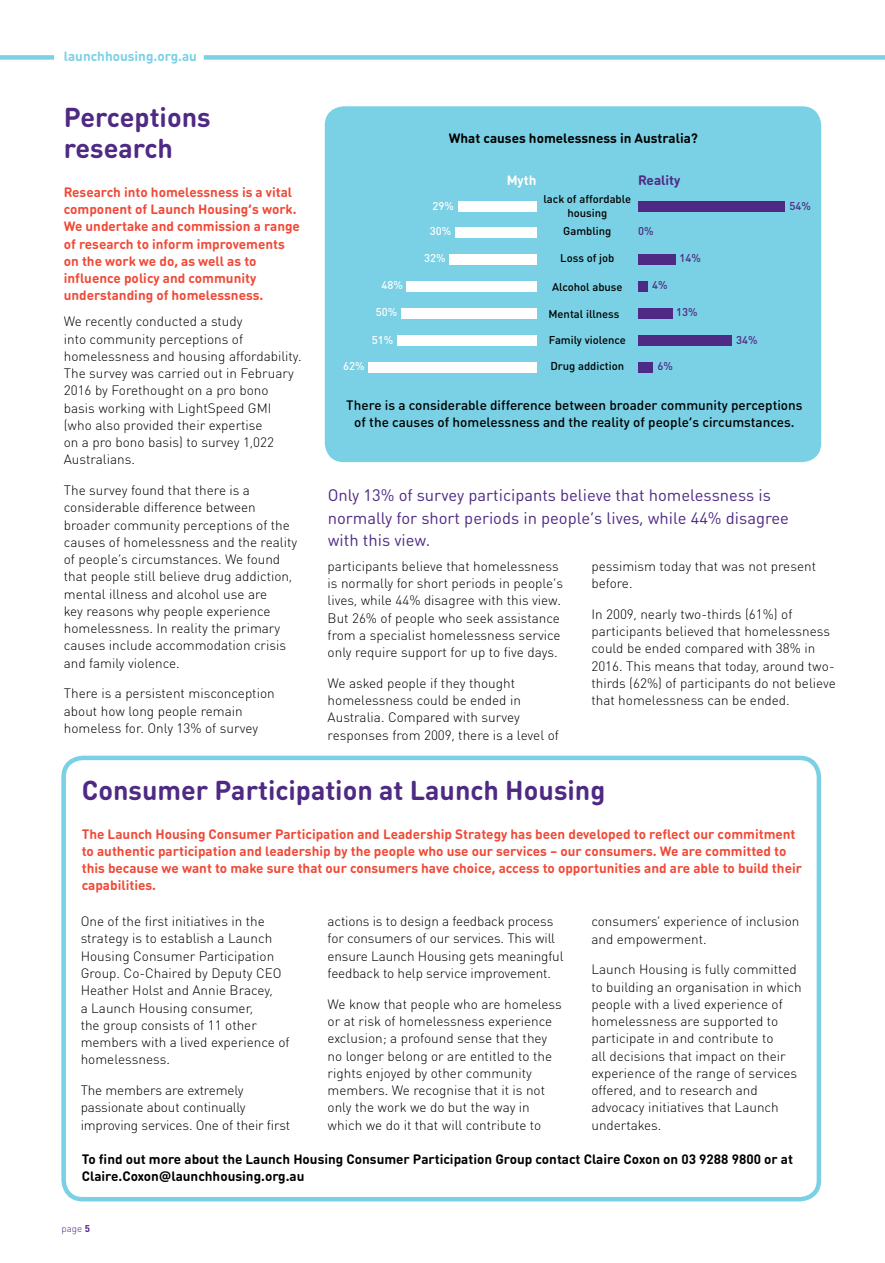
<style>
.page{position:relative;width:885px;height:1263px;background:#fff}
.page>*{position:absolute;margin:0;border:0;box-sizing:border-box;transform-origin:0 0}
.t1{font:700 27px/31.5px "DIN Round OT";color:#4f2a84}
.t2{font:16.5px/22.5px "DIN Round OT";color:#4f2a84}
.t3{font:300 13.5px/17.2px "DIN Round OT";color:#000}
.t4{font:700 13.5px/17.2px "DIN Round OT";color:#f04937}
.t5{font:700 13.5px/17.2px "DIN Round OT";color:#000}
.t6{font:500 13.5px/17.2px "DIN Round OT";color:#000;text-align:center}
.t7{font:700 13.5px "DIN Round OT";color:#7ad0e4}
.t8{font:700 13.5px "DIN Round OT";color:#4f2a84}
.t9{font:700 13.5px "DIN Round OT";color:#fff}
.t10{font:500 11.25px/13.5px "DIN Round OT";color:#000;text-align:center}
.t11{font:500 11.25px "DIN Round OT";color:#fff}
.t12{font:500 11.25px "DIN Round OT";color:#4f2a84}
.t13{font:300 9.75px "DIN Round OT";color:#4f2a84}
.s1{font-family:"Akkurat"}
.s2{font-weight:700}
</style>
<div class="page">
<div style="left:325px;top:106px;width:496px;height:356px;background:#7ad0e4;border-radius:19px"></div>
<div style="left:61px;top:756px;width:760px;height:445px;border:4px solid #7ad0e4;border-radius:19px"></div>
<div style="left:204px;top:55px;width:680px;height:5px;background:#7ad0e4"></div>
<div style="left:0;top:55px;width:54px;height:5px;background:#7ad0e4"></div>
<div style="left:458px;top:201px;width:78px;height:11px;background:#fff"></div>
<div style="left:638px;top:201px;width:146px;height:11px;background:#4f2a84"></div>
<div style="left:455px;top:227px;width:81px;height:10px;background:#fff"></div>
<div style="left:449px;top:254px;width:87px;height:10px;background:#fff"></div>
<div style="left:638px;top:254px;width:37px;height:10px;background:#4f2a84"></div>
<div style="left:406px;top:281px;width:130px;height:10px;background:#fff"></div>
<div style="left:638px;top:281px;width:10px;height:10px;background:#4f2a84"></div>
<div style="left:401px;top:308px;width:135px;height:11px;background:#fff"></div>
<div style="left:638px;top:308px;width:34px;height:11px;background:#4f2a84"></div>
<div style="left:397px;top:335px;width:139px;height:11px;background:#fff"></div>
<div style="left:638px;top:335px;width:93px;height:11px;background:#4f2a84"></div>
<div style="left:368px;top:362px;width:168px;height:10px;background:#fff"></div>
<div style="left:638px;top:362px;width:15px;height:10px;background:#4f2a84"></div>
<p class="t7" style="left:64px;top:48px;width:135px">launchhousing.org.au</p>
<h1 class="t1" style="left:64px;top:101px;width:148px">Perceptions research</h1>
<p class="t4" style="left:64px;top:183px;width:238px">Research into homelessness is a vital component of Launch Housing’s work.<br>We undertake and commission a range of research to inform improvements on the work we do, as well as to influence policy and community understanding of homelessness.</p>
<p class="t3" style="left:64px;top:313px;width:239px">We recently conducted a study<br>into community perceptions of homelessness and housing affordability.<br>The survey was carried out in February<br>2016 by Forethought on a pro bono basis working with LightSpeed GMI (who also provided their expertise<br>on a pro bono basis) to survey 1,022<br>Australians.</p>
<p class="t3" style="left:64px;top:481px;width:235px">The survey found that there is a considerable difference between broader community perceptions of the causes of homelessness and the reality of people’s circumstances. We found that people still believe drug addiction, mental illness and alcohol use are<br>key reasons why people experience homelessness. In reality the primary causes include accommodation crisis and family violence.</p>
<p class="t3" style="left:64px;top:685px;width:212px">There is a persistent misconception about how long people remain homeless for. Only 13% of survey</p>
<p class="t5" style="left:448px;top:130px;width:251px">What causes homelessness in Australia?</p>
<p class="t9" style="left:506px;top:171px;width:31px">Myth</p>
<p class="t8" style="left:638px;top:171px;width:44px">Reality</p>
<p class="t10" style="left:543px;top:192px;width:89px">lack of affordable housing</p>
<p class="t10" style="left:563px;top:224px;width:50px">Gambling</p>
<p class="t11" style="left:432px;top:198px;width:23px">29%</p>
<p class="t12" style="left:789px;top:198px;width:23px">54%</p>
<p class="t11" style="left:429px;top:224px;width:23px">30%</p>
<p class="t12" style="left:638px;top:224px;width:17px">0%</p>
<p class="t11" style="left:424px;top:251px;width:23px">32%</p>
<p class="t10" style="left:560px;top:251px;width:56px">Loss of job</p>
<p class="t12" style="left:679px;top:251px;width:23px">14%</p>
<p class="t11" style="left:381px;top:278px;width:23px">48%</p>
<p class="t12" style="left:652px;top:278px;width:17px">4%</p>
<p class="t11" style="left:376px;top:305px;width:23px">50%</p>
<p class="t12" style="left:676px;top:305px;width:23px">13%</p>
<p class="t11" style="left:371px;top:333px;width:23px">51%</p>
<p class="t12" style="left:736px;top:333px;width:23px">34%</p>
<p class="t10" style="left:552px;top:279px;width:72px">Alcohol abuse</p>
<p class="t10" style="left:548px;top:307px;width:72px">Mental illness</p>
<p class="t10" style="left:548px;top:333px;width:79px">Family violence</p>
<p class="t10" style="left:550px;top:359px;width:75px">Drug addiction</p>
<p class="t11" style="left:343px;top:359px;width:23px">62%</p>
<p class="t12" style="left:657px;top:359px;width:17px">6%</p>
<p class="t6" style="left:346px;top:396px;width:458px">There is a considerable difference between broader community perceptions of the causes of homelessness and the reality of people’s circumstances.</p>
<p class="t2" style="left:328px;top:483px;width:462px">Only 13% of survey participants believe that homelessness is normally for short periods in people’s lives, while 44% disagree with this view.</p>
<p class="t3" style="left:327px;top:557px;width:237px">participants believe that homelessness is normally for short periods in people’s lives, while 44% disagree with this view.<br>But 26% of people who seek assistance from a specialist homelessness service only require support for up to five days.</p>
<p class="t3" style="left:327px;top:674px;width:233px">We asked people if they thought homelessness could be ended in Australia. Compared with survey responses from 2009, there is a level of</p>
<p class="t3" style="left:591px;top:557px;width:226px">pessimism today that was not present before.</p>
<p class="t3" style="left:591px;top:605px;width:246px">In 2009, nearly two-thirds (61%) of participants believed that homelessness could be ended compared with 38% in 2016. This means that today, around two&shy;thirds (62%) of participants do not believe that homelessness can be ended.</p>
<h1 class="t1" style="left:82px;top:774px;width:525px">Consumer Participation at Launch Housing</h1>
<p class="t4" style="left:82px;top:825px;width:721px">The Launch Housing Consumer Participation and Leadership Strategy has been developed to reflect our commitment to authentic participation and leadership by the people who use our services – our consumers. We are committed to this because we want to make sure that our consumers have choice, access to opportunities and are able to build their capabilities.</p>
<p class="t3" style="left:81px;top:913px;width:210px">One of the first initiatives in the strategy is to establish a Launch<br>Housing Consumer Participation<br>Group. Co-Chaired by Deputy CEO<br>Heather Holst and Annie Bracey,<br>a Launch Housing consumer,<br>the group consists of 11 other members with a lived experience of homelessness.</p>
<p class="t3" style="left:81px;top:1081px;width:211px">The members are extremely passionate about continually improving services. One of their first</p>
<p class="t3" style="left:327px;top:913px;width:237px">actions is to design a feedback process for consumers of our services. This will ensure Launch Housing gets meaningful feedback to help service improvement.</p>
<p class="t3" style="left:327px;top:995px;width:236px">We know that people who are homeless or at risk of homelessness experience exclusion; a profound sense that they no longer belong or are entitled to the rights enjoyed by other community members. We recognise that it is not only the work we do but the way in which we do it that will contribute to</p>
<p class="t3" style="left:591px;top:913px;width:209px">consumers’ experience of inclusion and empowerment.</p>
<p class="t3" style="left:591px;top:961px;width:212px">Launch Housing is fully committed to building an organisation in which people with a lived experience of homelessness are supported to participate in and contribute to<br>all decisions that impact on their experience of the range of services offered, and to research and advocacy initiatives that Launch undertakes.</p>
<p class="t5" style="left:82px;top:1150px;width:712px">To find out more about the Launch Housing Consumer Participation Group contact Claire Coxon on 03 9288 9800 or at<br>Claire.Coxon<span class="s1">@</span>launchhousing.org.au</p>
<p class="t13" style="left:61px;top:1223px;width:30px">page <span class="s2">5</span></p>
</div>
